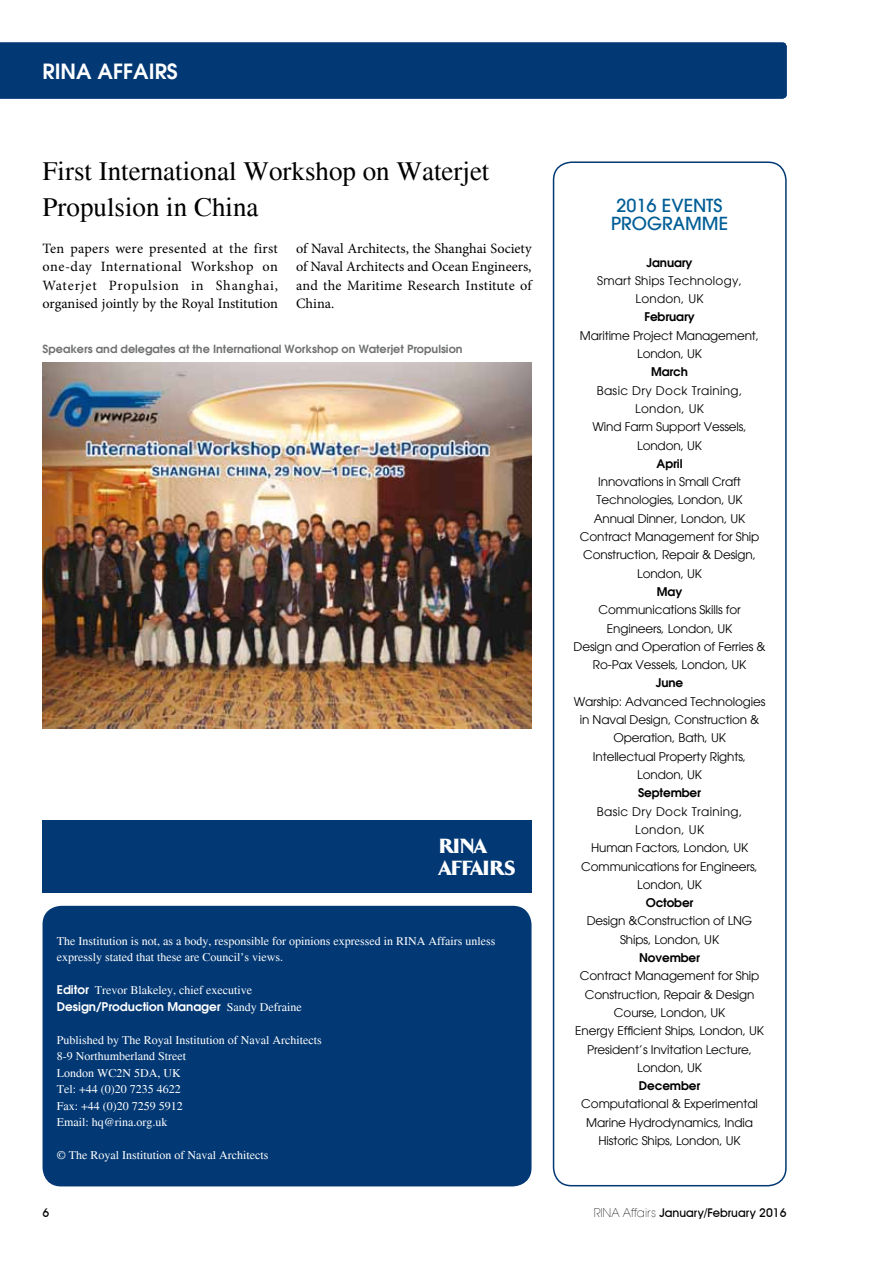
<style>
.page{position:relative;width:893px;height:1263px;background:#fff}
.page>*{position:absolute;margin:0;border:0;box-sizing:border-box;transform-origin:0 0}
.t1{font:27px/36.6px "Times";color:#000}
.t2{font:600 21px "Avant Garde";color:#fff}
.t3{font:900 21px/22.5px "TF Arrow";color:#fff}
.t4{font:500 18px/18.3px "Avant Garde LT";color:#005e96;text-align:center}
.t5{font:14.25px/18.3px "Minion Pro";letter-spacing:.005em;color:#000;text-align:justify}
.t6{font:12px/18.3px "Avant Garde";letter-spacing:-.01em;color:#000;text-align:center}
.t7{font:12px/16.5px "Times";color:#fff}
.t8{font:600 12px "Avant Garde";letter-spacing:-.01em;color:#000}
.t9{font:600 12px "Avant Garde";color:#fff}
.t10{font:500 12px "Avant Garde IT Cby BT";color:#000}
.t11{font:12px/18.3px "Avant Garde";letter-spacing:.02em;color:#000;text-align:center}
.t12{font:600 11.25px "Avant Garde";color:#707172}
.s1{font-family:"Avant Garde";font-weight:600}
.s2{font-family:"Times";font-weight:400}
.s3{font-family:"Avant Garde LT";font-weight:200}
</style>
<div class="page">
<div style="left:0;top:42px;width:787px;height:57px;background:#023874"></div>
<div style="left:553px;top:161px;width:234px;height:1025px;border:2px solid #023874;border-radius:18px"></div>
<div style="left:43px;top:906px;width:488px;height:280px;background:#023874;border-radius:18px"></div>
<div style="left:43px;top:906px;width:488px;height:280px;border:2px solid #023874;border-radius:18px"></div>
<div style="left:43px;top:820px;width:488px;height:73px;background:#023874"></div>
<img style="left:43px;top:363px;width:488px;height:366px">
<h2 class="t2" style="left:43px;top:57px;width:13px">rina</h2>
<h2 class="t2" style="left:98px;top:57px;width:13px">affairs</h2>
<h1 class="t1" style="left:43px;top:153px;width:448px">First International Workshop on Waterjet<br>Propulsion in China</h1>
<p class="t5" style="left:43px;top:239px;width:237px">Ten papers were presented at the first one-day International Workshop on Waterjet Propulsion in Shanghai, organised jointly by the Royal Institution</p>
<p class="t5" style="left:296px;top:239px;width:237px">of Naval Architects, the Shanghai Society of Naval Architects and Ocean Engineers, and the Maritime Research Institute of China.</p>
<p class="t12" style="left:43px;top:341px;width:422px">Speakers and delegates at the International Workshop on Waterjet Propulsion</p>
<h2 class="t3" style="left:439px;top:834px;width:78px">RINA<br>AFFAIRS</h2>
<p class="t7" style="left:57px;top:933px;width:440px">The Institution is not, as a body, responsible for opinions expressed in RINA Affairs unless expressly stated that these are Council’s views.</p>
<p class="t7" style="left:57px;top:982px;width:197px"><span class="s1">Editor</span> Trevor Blakeley, chief executive</p>
<p class="t9" style="left:57px;top:998px;width:246px">Design/Production Manager <span class="s2">Sandy Defraine</span></p>
<p class="t7" style="left:57px;top:1032px;width:266px">Published by The Royal Institution of Naval Architects<br>8-9 Northumberland Street<br>London WC2N 5DA, UK<br>Tel: +44 (0)20 7235 4622<br>Fax: +44 (0)20 7259 5912<br>Email: hq@rina.org.uk</p>
<p class="t7" style="left:57px;top:1147px;width:213px">© The Royal Institution of Naval Architects</p>
<h3 class="t4" style="left:611px;top:196px;width:118px">2016 EVENTS<br>PROGRAMM E</h3>
<p class="t8" style="left:646px;top:254px;width:48px">January</p>
<p class="t11" style="left:597px;top:271px;width:146px">Smart Ships Technology,<br>London, UK</p>
<p class="t8" style="left:644px;top:309px;width:52px">February</p>
<p class="t6" style="left:580px;top:326px;width:181px">Maritime Project Management,<br>London, UK</p>
<p class="t8" style="left:651px;top:364px;width:38px">March</p>
<p class="t6" style="left:592px;top:381px;width:156px">Basic Dry Dock Training,<br>London, UK<br>Wind Farm Support Vessels,<br>London, UK</p>
<p class="t8" style="left:657px;top:455px;width:27px">April</p>
<p class="t6" style="left:580px;top:473px;width:181px">Innovations in Small Craft<br>Technologies, London, UK<br>Annual Dinner, London, UK<br>Contract Management for Ship<br>Construction, Repair &amp; Design,<br>London, UK</p>
<p class="t8" style="left:657px;top:584px;width:27px">May</p>
<p class="t6" style="left:574px;top:601px;width:193px">Communications Skills for<br>Engineers, London, UK<br>Design and Operation of Ferries &amp;<br>Ro-Pax Vessels, London, UK</p>
<p class="t8" style="left:656px;top:675px;width:29px">June</p>
<p class="t6" style="left:574px;top:692px;width:193px">Warship: Advanced Technologies in Naval Design, Construction &amp;<br>Operation, Bath, UK<br>Intellectual Property Rights,<br>London, UK</p>
<p class="t8" style="left:638px;top:785px;width:64px">September</p>
<p class="t6" style="left:581px;top:802px;width:178px">Basic Dry Dock Training,<br>London, UK<br>Human Factors, London, UK<br>Communications for Engineers,<br>London, UK</p>
<p class="t8" style="left:646px;top:895px;width:49px">October</p>
<p class="t6" style="left:587px;top:912px;width:167px">Design &amp;Construction of LNG<br>Ships, London, UK</p>
<p class="t8" style="left:639px;top:950px;width:62px">November</p>
<p class="t6" style="left:575px;top:967px;width:190px">Contract Management for Ship<br>Construction, Repair &amp; Design<br>Course, London, UK<br>Energy Efficient Ships, London, UK<br>President’s Invitation Lecture,<br>London, UK</p>
<p class="t8" style="left:639px;top:1078px;width:63px">December</p>
<p class="t6" style="left:581px;top:1095px;width:178px">Computational &amp; Experimental<br>Marine Hydrodynamics, India<br>Historic Ships, London, UK</p>
<p class="t10" style="left:43px;top:1205px;width:8px">6</p>
<p class="t10" style="left:594px;top:1205px;width:194px"><span class="s3">Rina Affairs</span> January/February 2016</p>
</div>
